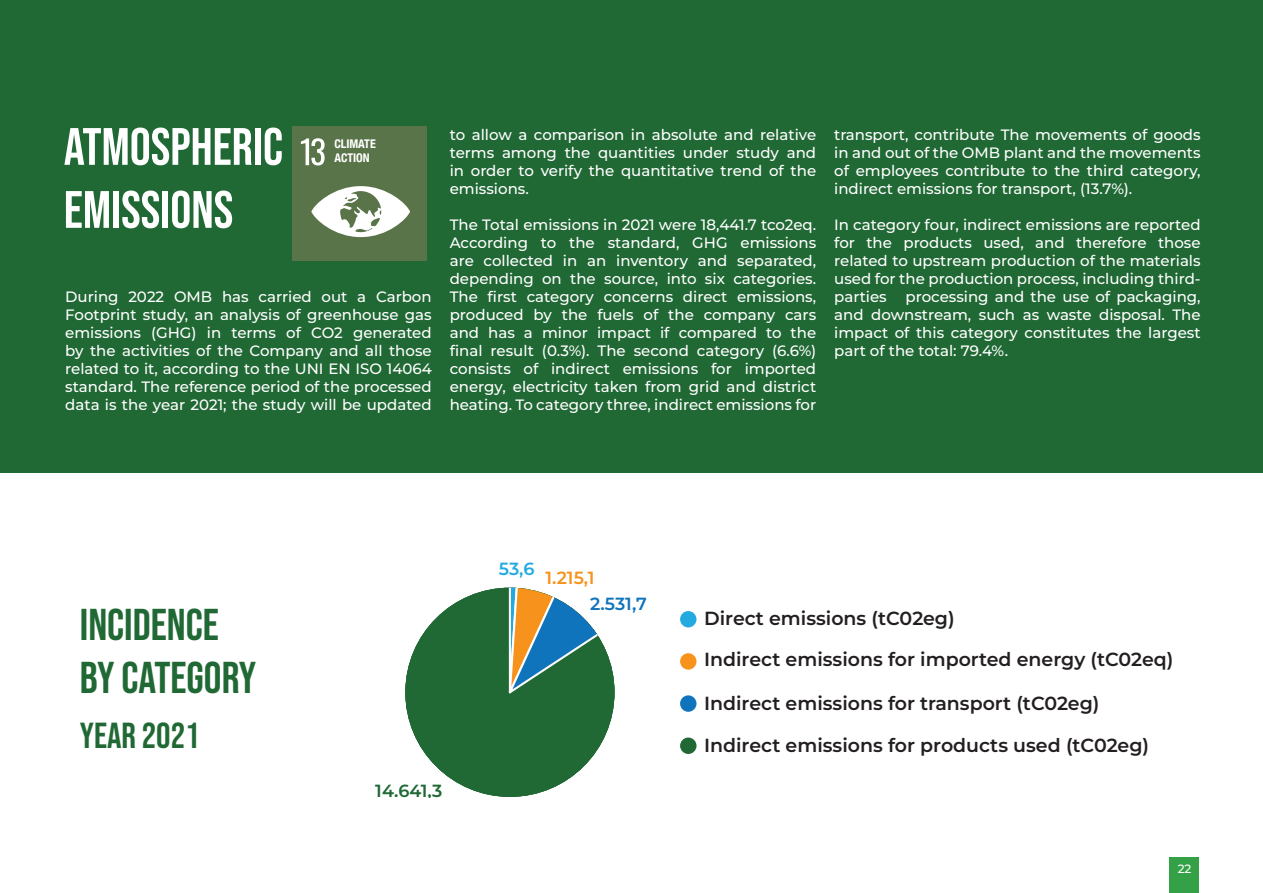
<style>
.page{position:relative;width:1263px;height:893px;background:#fff}
.page>*{position:absolute;margin:0;border:0;box-sizing:border-box;transform-origin:0 0}
.t1{font:52.5px/63px "Bebas Neue";color:#fff}
.t2{font:44.4px/52.7px "Bebas Neue";color:#206834}
.t3{font:36px "Bebas Neue";color:#206834}
.t4{font:600 18.9px/41.1px "Montserrat";color:#231f20}
.t5{font:600 17.55px "Montserrat";color:#206834}
.t6{font:600 17.55px "Montserrat";color:#f7931d}
.t7{font:600 17.55px "Montserrat";color:#1074bc}
.t8{font:600 17.55px "Montserrat";color:#24aae1}
.t9{font:500 15px/18px "Montserrat";color:#fff;text-align:justify}
.t10{font:700 condensed 12px/14.4px "Helvetica Neue";color:#fff}
.t11{font:500 12px "Montserrat";color:#fff}
</style>
<div class="page">
<svg style="left:1170px;top:857px;width:29px;height:36px"></svg>
<div style="left:0;top:0;width:1263px;height:472px;background:#206834"></div>
<div style="left:680px;top:611px;width:16px;height:16px;background:#24aae1;border-radius:50%"></div>
<div style="left:680px;top:653px;width:16px;height:17px;background:#f7931d;border-radius:50%"></div>
<div style="left:680px;top:695px;width:16px;height:17px;background:#1074bc;border-radius:50%"></div>
<div style="left:680px;top:737px;width:16px;height:17px;background:#206834;border-radius:50%"></div>
<svg style="left:405px;top:588px;width:209px;height:209px"></svg>
<div style="left:292px;top:126px;width:135px;height:135px;background:#5a744a"></div>
<svg style="left:311px;top:186px;width:99px;height:51px"></svg>
<svg style="left:301px;top:138px;width:24px;height:27px"></svg>
<h1 class="t1" style="left:64px;top:115px;width:221px">ATMOSPHERIC<br>EMISSIONS</h1>
<p class="t9" style="left:450px;top:125px;width:368px">to allow a comparison in absolute and relative terms among the quantities under study and in order to verify the quantitative trend of the emissions.</p>
<p class="t9" style="left:450px;top:215px;width:368px">The Total emissions in 2021 were 18,441.7 tco2eq.<br>According to the standard, GHG emissions are collected in an inventory and separated, depending on the source, into six categories.<br>The first category concerns direct emissions, produced by the fuels of the company cars and has a minor impact if compared to the final result (0.3%). The second category (6.6%) consists of indirect emissions for imported energy, electricity taken from grid and district heating. To category three, indirect emissions for</p>
<p class="t9" style="left:834px;top:125px;width:368px">transport, contribute The movements of goods in and out of the OMB plant and the movements of employees contribute to the third category, indirect emissions for transport, (13.7%).</p>
<p class="t9" style="left:834px;top:215px;width:368px">In category four, indirect emissions are reported for the products used, and therefore those related to upstream production of the materials used for the production process, including third&shy;parties processing and the use of packaging, and downstream, such as waste disposal. The impact of this category constitutes the largest part of the total: 79.4%.</p>
<p class="t10" style="left:334px;top:136px;width:43px">CLIMATE<br>ACTION</p>
<p class="t10" style="left:484px;top:136px;width:71px">LIFE<br>BELOW WATER</p>
<p class="t10" style="left:632px;top:136px;width:44px">LIFE<br>ON LAND</p>
<p class="t10" style="left:782px;top:136px;width:77px">PEACE, JUSTICE<br>AND STRONG<br>INSTITUTIONS</p>
<p class="t10" style="left:930px;top:136px;width:75px">PARTNERSHIPS<br>FOR THE GOALS</p>
<p class="t9" style="left:65px;top:288px;width:368px">During 2022 OMB has carried out a Carbon Footprint study, an analysis of greenhouse gas emissions (GHG) in terms of CO2 generated by the activities of the Company and all those related to it, according to the UNI EN ISO 14064 standard. The reference period of the processed data is the year 2021; the study will be updated</p>
<h2 class="t2" style="left:80px;top:598px;width:178px">INCIDENCE<br>BY CATEGORY</h2>
<h3 class="t3" style="left:80px;top:715px;width:121px">YEAR 2021</h3>
<p class="t8" style="left:499px;top:557px;width:37px">53,6</p>
<p class="t6" style="left:546px;top:566px;width:51px">1.215,1</p>
<p class="t7" style="left:590px;top:592px;width:58px">2.531,7</p>
<p class="t5" style="left:375px;top:779px;width:68px">14.641,3</p>
<p class="t4" style="left:704px;top:598px;width:471px">Direct emissions (tC02eg)<br>Indirect emissions for imported energy (tC02eq)</p>
<p class="t4" style="left:704px;top:682px;width:397px">Indirect emissions for transport (tC02eg)</p>
<p class="t4" style="left:704px;top:724px;width:446px">Indirect emissions for products used (tC02eg)</p>
<p class="t11" style="left:1178px;top:860px;width:15px">22</p>
</div>
